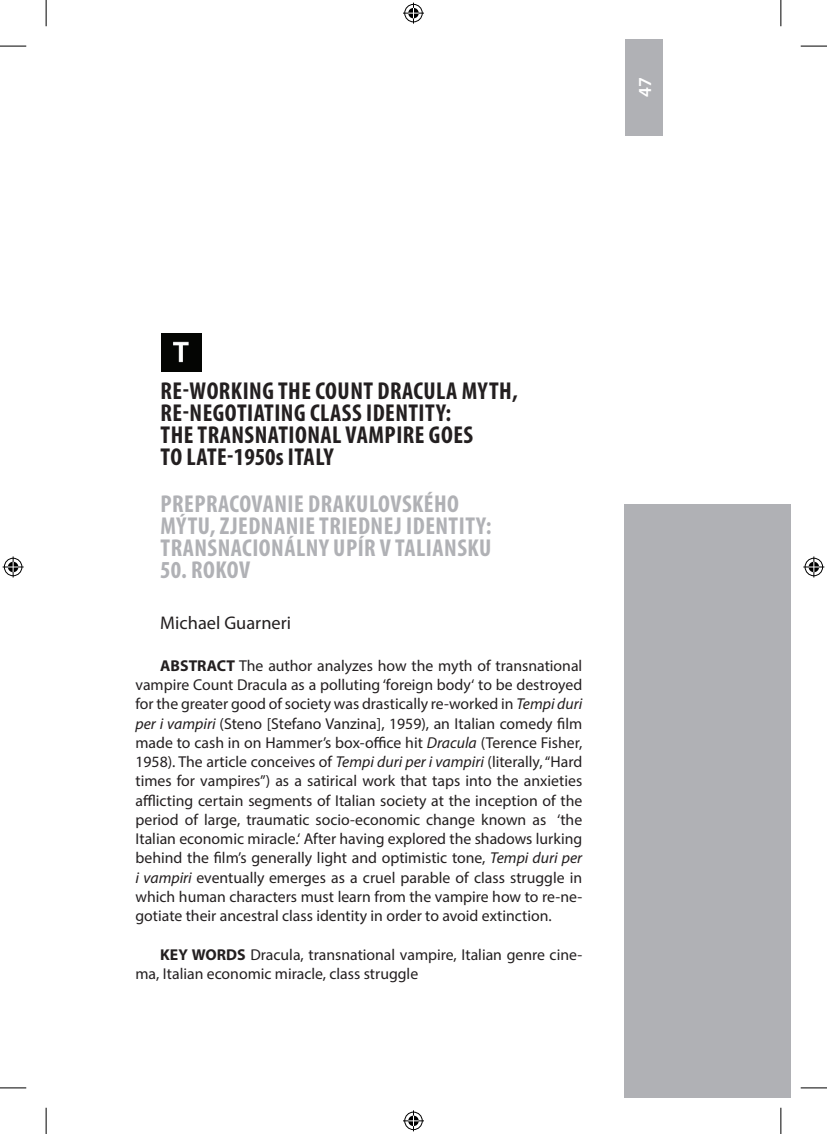
<style>
.page{position:relative;width:827px;height:1134px;background:#fff}
.page>*{position:absolute;margin:0;border:0;box-sizing:border-box;transform-origin:0 0}
.t1{font:700 condensed 24.5px/22.1px "Myriad Pro";letter-spacing:.02em;color:#231f20}
.t2{font:700 condensed 24.5px/22.1px "Myriad Pro";letter-spacing:.02em;color:#b0b1b5}
.t3{font:18.38px "Myriad Pro";color:#231f20}
.t4{font:600 18.38px "Myriad Pro";color:#fff}
.t5{font:15.75px/19.2px "Myriad Pro";color:#231f20;text-align:justify}
.s1{font-weight:700}
.s2{font-style:italic}
</style>
<div class="page">
<div style="left:625px;top:39px;width:37px;height:96px;background:#b0b1b5"></div>
<div style="left:624px;top:504px;width:166px;height:594px;background:#b0b1b5"></div>
<img style="left:161px;top:334px;width:40px;height:37px">
<svg style="left:0;top:46px;width:26px;height:1px"></svg>
<svg style="left:800px;top:46px;width:26px;height:1px"></svg>
<svg style="left:0;top:1088px;width:26px;height:1px"></svg>
<svg style="left:800px;top:1088px;width:26px;height:1px"></svg>
<svg style="left:46px;top:0;width:1px;height:26px"></svg>
<svg style="left:46px;top:1108px;width:1px;height:26px"></svg>
<svg style="left:780px;top:0;width:1px;height:26px"></svg>
<svg style="left:780px;top:1108px;width:1px;height:26px"></svg>
<svg style="left:403px;top:3px;width:21px;height:21px"></svg>
<svg style="left:403px;top:1110px;width:21px;height:21px"></svg>
<svg style="left:3px;top:556px;width:21px;height:21px"></svg>
<svg style="left:803px;top:556px;width:21px;height:21px"></svg>
<p class="t4" style="left:633px;top:97px;width:21px;rotate:-90deg">47</p>
<h1 class="t1" style="left:160px;top:379px;width:359px">RE-WORKING THE COUNT DRACULA MYTH,<br>RE-NEGOTIATING CLASS IDENTITY:<br>THE TRANSNATIONAL VAMPIRE GOES<br>TO LATE-1950s ITALY</h1>
<h1 class="t2" style="left:160px;top:492px;width:332px">PREPRACOVANIE DRAKULOVSKÉHO<br>MÝTU, ZJEDNANIE TRIEDNEJ IDENTITY:<br>TRANSNACIONÁLNY UPÍR V TALIANSKU</h1>
<h1 class="t2" style="left:160px;top:559px;width:91px">50. ROKOV</h1>
<p class="t3" style="left:160px;top:612px;width:132px">Michael Guarneri</p>
<p class="t5" style="left:135px;top:656px;width:448px;text-indent:25px"><span class="s1">ABSTRACT</span> The author analyzes how the myth of transnational vampire Count Dracula as a polluting ‘foreign body‘ to be destroyed for the greater good of society was drastically re-worked in <span class="s2">Tempi duri per i vampiri</span> (Steno [Stefano Vanzina], 1959), an Italian comedy film made to cash in on Hammer’s box-office hit <span class="s2">Dracula</span> (Terence Fisher, 1958). The article conceives of <span class="s2">Tempi duri per i vampiri</span> (literally, “Hard times for vampires”) as a satirical work that taps into the anxieties afflicting certain segments of Italian society at the inception of the period of large, traumatic socio-economic change known as ‘the Italian economic miracle.‘ After having explored the shadows lurking behind the film’s generally light and optimistic tone, <span class="s2">Tempi duri per i vampiri</span> eventually emerges as a cruel parable of class struggle in which human characters must learn from the vampire how to re-ne‑ gotiate their ancestral class identity in order to avoid extinction.</p>
<p class="t5" style="left:135px;top:944px;width:448px;text-indent:25px"><span class="s1">KEY WORDS</span> Dracula, transnational vampire, Italian genre cine‑ ma, Italian economic miracle, class struggle</p>
</div>
